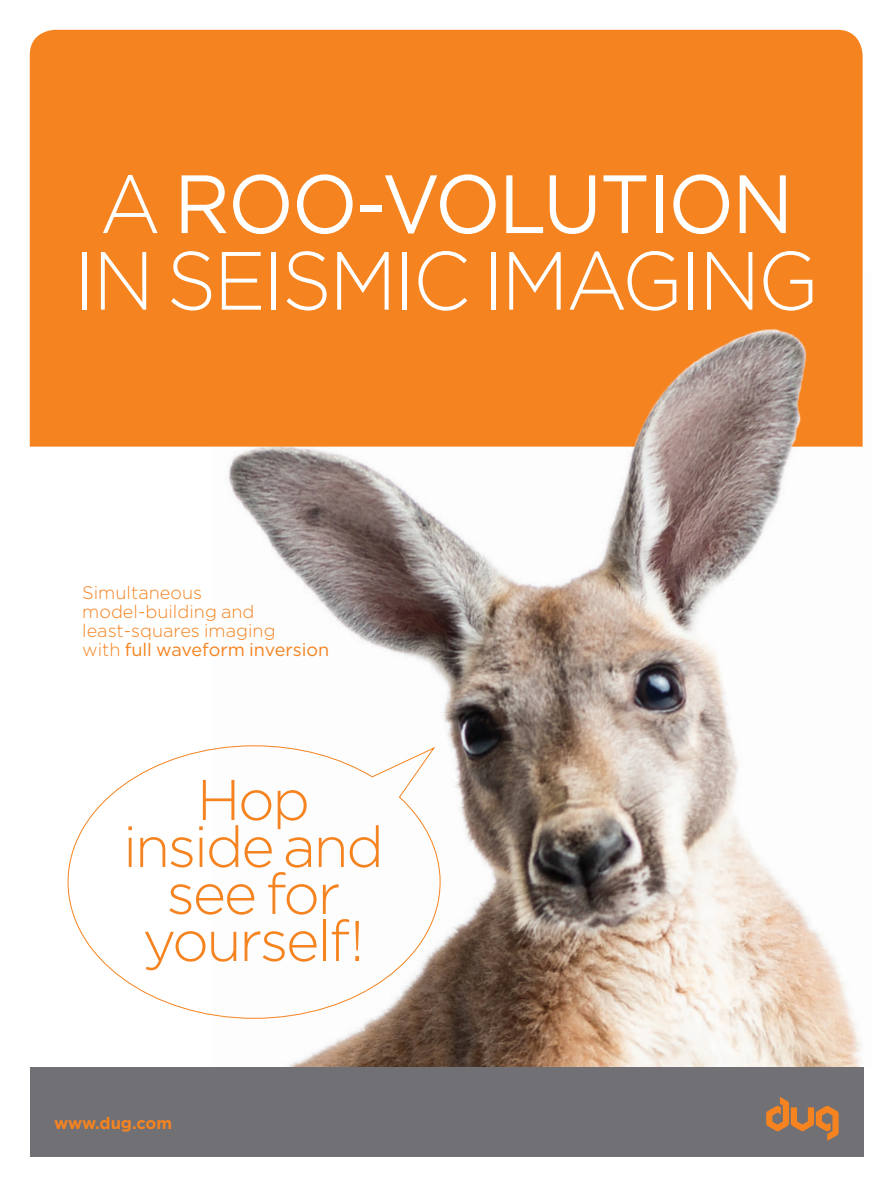
<style>
.page{position:relative;width:893px;height:1191px;background:#fff}
.page>*{position:absolute;margin:0;border:0;box-sizing:border-box;transform-origin:0 0}
.t1{font:300 82.35px/76.5px "Gotham";letter-spacing:-.035em;color:#fff;text-align:center;scale:.94 1}
.t2{font:300 57.15px/47px "Gotham";letter-spacing:-.04em;color:#f58320;text-align:center}
.t3{font:300 18px/18.9px "Gotham";color:#f58320}
.t4{font:700 16.5px "Gotham";letter-spacing:-.005em;color:#f58320}
.s1{font-weight:400}
</style>
<div class="page">
<img style="left:236px;top:996px;width:626px;height:71px">
<div style="left:30px;top:30px;width:833px;height:416px;background:#f58320"></div>
<svg style="left:67px;top:748px;width:374px;height:270px"></svg>
<img style="left:213px;top:274px;width:650px;height:722px">
<div style="left:30px;top:1067px;width:833px;height:90px;background:#717074"></div>
<svg style="left:766px;top:1097px;width:73px;height:44px"></svg>
<h1 class="t1" style="left:74px;top:165px;width:794px">A <span class="s1">ROO-VOLUTION<br></span>IN SEISMIC IMAGING</h1>
<p class="t3" style="left:82px;top:583px;width:249px">Simultaneous model-building and least-squares imaging<br>with <span class="s1">full waveform inversion</span></p>
<h2 class="t2" style="left:123px;top:775px;width:262px">Hop inside and see for yourself!</h2>
<p class="t4" style="left:54px;top:1113px;width:120px">www.dug.com</p>
</div>
